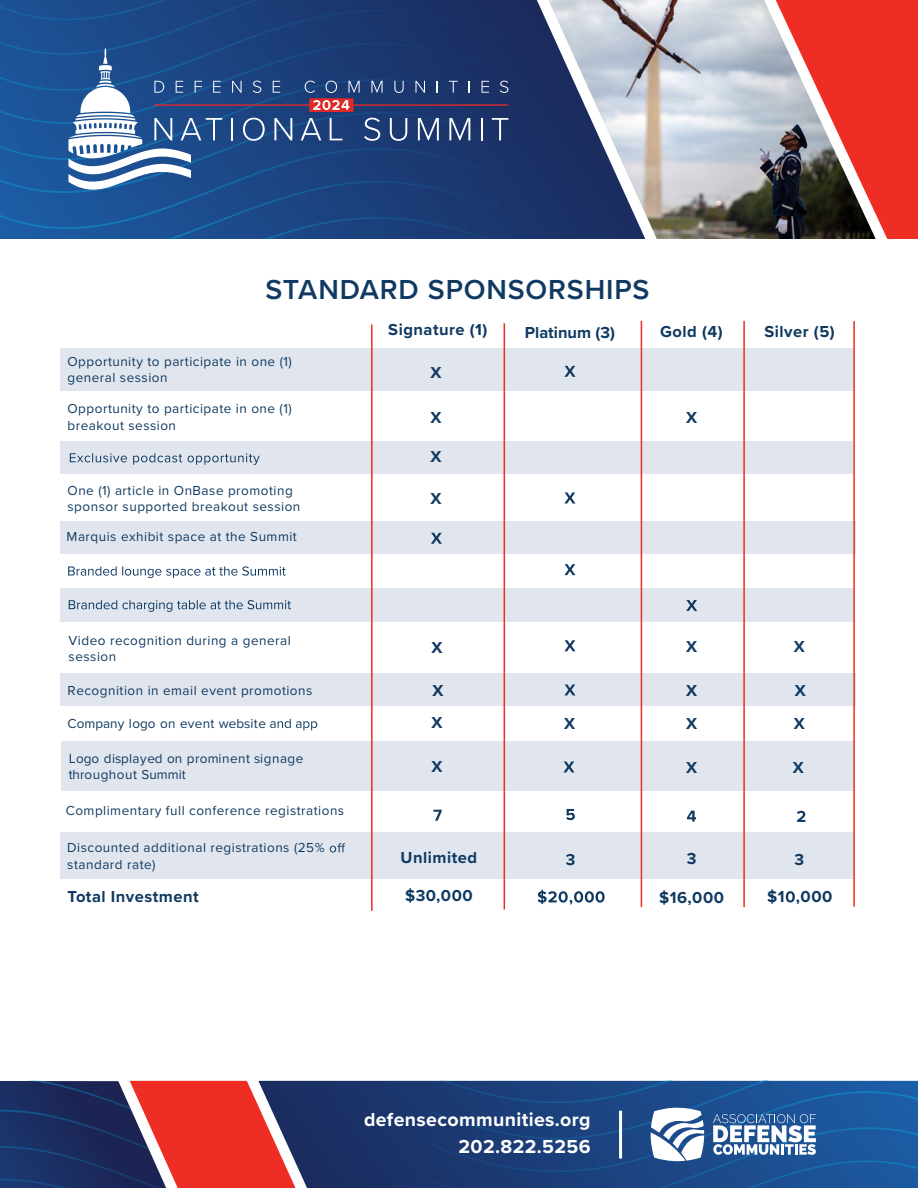
<style>
.page{position:relative;width:918px;height:1188px;background:#fff}
.page>*{position:absolute;margin:0;border:0;box-sizing:border-box;transform-origin:0 0}
.t1{font:600 28.5px "Proxima Nova";letter-spacing:.03em;color:#103a62}
.t2{font:700 19.5px/27px "Proxima Nova";letter-spacing:.02em;color:#fff;text-align:right}
.t3{font:700 16.5px "Proxima Nova";letter-spacing:.03em;color:#103a62}
.t4{font:700 16.5px "Proxima Nova";color:#103a62}
.t5{font:13.5px/16.2px "Proxima Nova";letter-spacing:.035em;color:#103a62}
.t6{font:13.5px "Proxima Nova";color:#103a62}
</style>
<div class="page">
<img style="left:670px;top:0;width:74px;height:239px">
<svg style="left:744px;top:0;width:174px;height:239px;background:#b75a56"></svg>
<svg style="left:501px;top:0;width:169px;height:239px;background:#6f7996"></svg>
<svg style="left:0;top:0;width:501px;height:239px;background:#1b4886"></svg>
<div style="left:379px;top:1080px;width:54px;height:108px;background:#1b356b"></div>
<svg style="left:433px;top:1080px;width:485px;height:108px;background:#1d4b8a"></svg>
<svg style="left:69px;top:47px;width:439px;height:143px;background:#38568a"></svg>
<svg style="left:0;top:1080px;width:379px;height:108px;background:#6b3c58"></svg>
<hr style="left:619px;top:1111px;width:3px;height:48px;background:#fff">
<svg style="left:651px;top:1108px;width:53px;height:53px"></svg>
<svg style="left:713px;top:1114px;width:103px;height:41px"></svg>
<div style="left:60px;top:348px;width:795px;height:43px;background:#e1e6ee"></div>
<div style="left:60px;top:441px;width:793px;height:33px;background:#e1e6ee"></div>
<div style="left:60px;top:521px;width:795px;height:33px;background:#e1e6ee"></div>
<div style="left:61px;top:588px;width:794px;height:34px;background:#e1e6ee"></div>
<div style="left:61px;top:673px;width:795px;height:32px;background:#e1e6ee"></div>
<div style="left:61px;top:741px;width:793px;height:49px;background:#e1e6ee"></div>
<div style="left:61px;top:833px;width:794px;height:46px;background:#e1e6ee"></div>
<svg style="left:68px;top:566px;width:218px;height:12px"></svg>
<svg style="left:270px;top:719px;width:47px;height:11px"></svg>
<svg style="left:69px;top:600px;width:222px;height:12px"></svg>
<svg style="left:70px;top:754px;width:5px;height:9px"></svg>
<svg style="left:330px;top:843px;width:15px;height:10px"></svg>
<svg style="left:786px;top:891px;width:9px;height:12px"></svg>
<svg style="left:433px;top:810px;width:9px;height:11px"></svg>
<svg style="left:687px;top:811px;width:9px;height:11px"></svg>
<svg style="left:797px;top:811px;width:8px;height:11px"></svg>
<hr style="left:743px;top:321px;width:2px;height:586px;background:#ee2e24">
<hr style="left:641px;top:321px;width:1px;height:586px;background:#ee2e24">
<hr style="left:504px;top:323px;width:1px;height:587px;background:#ee2e24">
<hr style="left:371px;top:325px;width:2px;height:586px;background:#ee2e24">
<hr style="left:853px;top:321px;width:2px;height:586px;background:#ee2e24">
<svg style="left:566px;top:809px;width:9px;height:11px"></svg>
<svg style="left:538px;top:890px;width:67px;height:15px"></svg>
<svg style="left:566px;top:854px;width:9px;height:11px"></svg>
<svg style="left:564px;top:564px;width:12px;height:11px"></svg>
<svg style="left:564px;top:366px;width:12px;height:11px"></svg>
<svg style="left:564px;top:640px;width:12px;height:11px"></svg>
<svg style="left:564px;top:684px;width:12px;height:11px"></svg>
<svg style="left:431px;top:533px;width:11px;height:11px"></svg>
<svg style="left:563px;top:762px;width:12px;height:11px"></svg>
<svg style="left:564px;top:492px;width:12px;height:11px"></svg>
<svg style="left:70px;top:453px;width:190px;height:12px"></svg>
<svg style="left:686px;top:600px;width:11px;height:11px"></svg>
<h1 class="t1" style="left:265px;top:269px;width:386px">STANDARD SPONSORSHIPS</h1>
<p class="t5" style="left:68px;top:353px;width:226px">Opportunity to participate in one (1) general session</p>
<p class="t5" style="left:68px;top:400px;width:226px">Opportunity to participate in one (1) breakout session</p>
<p class="t5" style="left:68px;top:482px;width:234px">One (1) article in OnBase promoting sponsor supported breakout session</p>
<p class="t5" style="left:67px;top:528px;width:232px">Marquis exhibit space at the Summit</p>
<p class="t5" style="left:69px;top:632px;width:224px">Video recognition during a general session</p>
<p class="t5" style="left:68px;top:681px;width:246px">Recognition in email event promotions</p>
<p class="t6" style="left:68px;top:713px;width:200px">Company logo on event website</p>
<p class="t5" style="left:69px;top:750px;width:236px;line-height:15.6px;text-indent:7px">ogo displayed on prominent signage throughout Summit</p>
<p class="t5" style="left:66px;top:802px;width:280px">Complimentary full conference registrations</p>
<p class="t5" style="left:67px;top:839px;width:259px">Discounted additional registrations (25% standard rate)</p>
<p class="t3" style="left:388px;top:318px;width:101px">Signature (1)</p>
<p class="t3" style="left:660px;top:319px;width:64px">Gold (4)</p>
<p class="t3" style="left:765px;top:319px;width:72px">Silver (5)</p>
<p class="t3" style="left:431px;top:360px;width:13px">X</p>
<p class="t4" style="left:525px;top:320px;width:92px">Platinum (3)</p>
<p class="t3" style="left:431px;top:405px;width:13px">X</p>
<p class="t3" style="left:431px;top:444px;width:13px">X</p>
<p class="t3" style="left:431px;top:486px;width:13px">X</p>
<p class="t3" style="left:432px;top:635px;width:13px">X</p>
<p class="t3" style="left:433px;top:678px;width:13px">X</p>
<p class="t3" style="left:432px;top:710px;width:13px">X</p>
<p class="t3" style="left:431px;top:755px;width:13px">X</p>
<p class="t3" style="left:401px;top:845px;width:78px">Unlimited</p>
<p class="t3" style="left:686px;top:405px;width:13px">X</p>
<p class="t3" style="left:686px;top:634px;width:13px">X</p>
<p class="t3" style="left:794px;top:634px;width:13px">X</p>
<p class="t3" style="left:686px;top:678px;width:13px">X</p>
<p class="t3" style="left:795px;top:678px;width:13px">X</p>
<p class="t3" style="left:686px;top:711px;width:13px">X</p>
<p class="t3" style="left:686px;top:755px;width:13px">X</p>
<p class="t3" style="left:793px;top:755px;width:13px">X</p>
<p class="t3" style="left:564px;top:711px;width:13px">X</p>
<p class="t3" style="left:794px;top:711px;width:13px">X</p>
<p class="t3" style="left:687px;top:847px;width:11px">3</p>
<p class="t3" style="left:794px;top:847px;width:11px">3</p>
<p class="t3" style="left:68px;top:884px;width:133px">Total Investment</p>
<p class="t3" style="left:405px;top:884px;width:69px">$30,000</p>
<p class="t3" style="left:659px;top:885px;width:66px">$16,000</p>
<p class="t3" style="left:767px;top:885px;width:67px">$1 ,000</p>
<h2 class="t2" style="left:364px;top:1106px;width:228px">defensecommunities.org<br>202.822.5256</h2>
</div>
